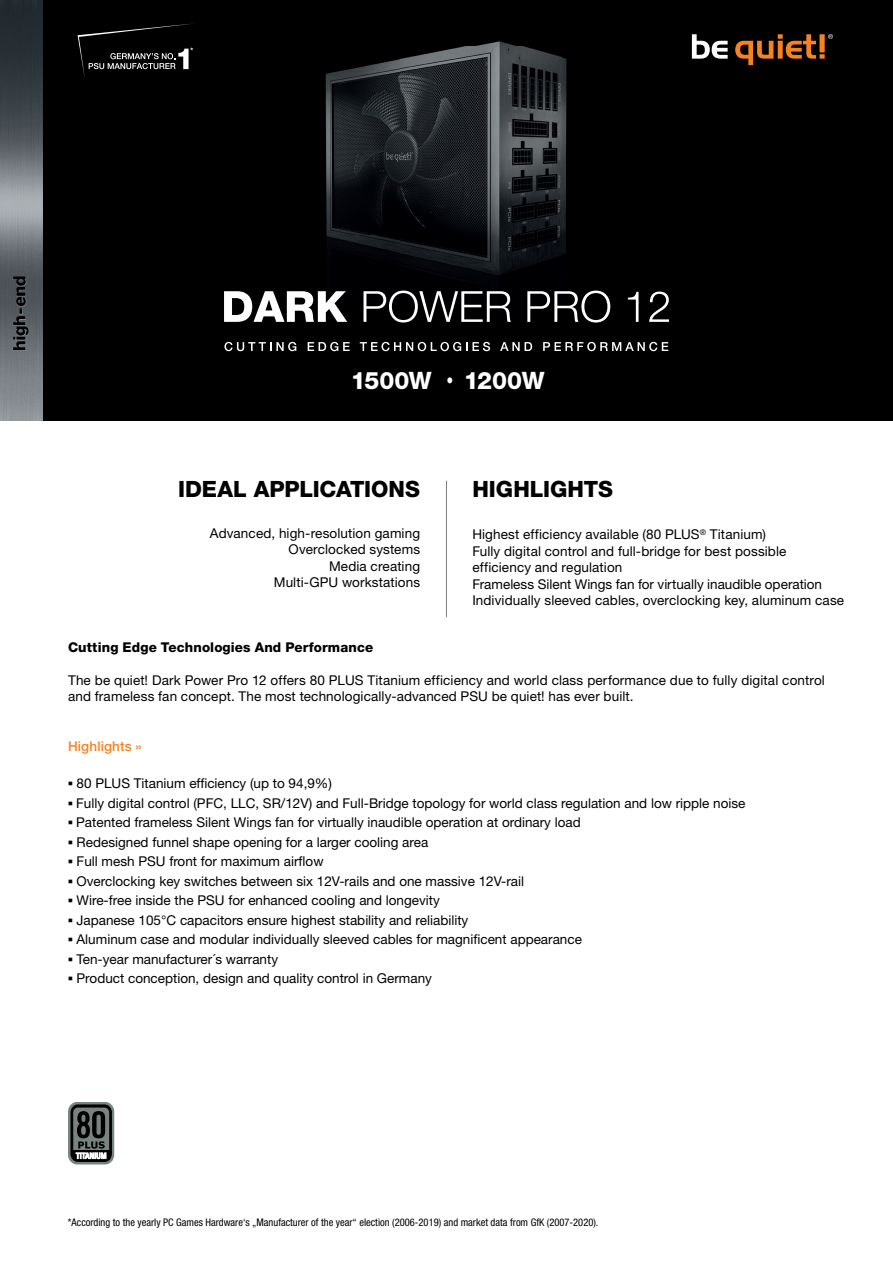
<style>
.page{position:relative;width:893px;height:1263px;background:#fff}
.page>*{position:absolute;margin:0;border:0;box-sizing:border-box;transform-origin:0 0}
.t1{font:800 24px "Helvetica Neue LT Pro";letter-spacing:-.01em;color:#fff}
.t2{font:800 22.5px "Helvetica Neue LT Pro";color:#000001}
.t3{font:13.5px/16.5px "Helvetica Neue LT Pro";color:#000001}
.t4{font:800 13.5px "Helvetica Neue LT Pro";letter-spacing:.01em;color:#000001}
.t5{font:500 13.5px "Helvetica Neue LT Pro";letter-spacing:.01em;color:#f58322}
.t6{font:condensed 10.5px "Helvetica Neue LT Pro";color:#000001}
.s1{font-family:"Arial Narrow";font-weight:400}
.s2{font-family:"Franklin Gothic";font-weight:500}
</style>
<div class="page">
<div style="left:0;top:0;width:893px;height:421px;background:#000001"></div>
<svg style="left:692px;top:34px;width:36px;height:25px"></svg>
<svg style="left:735px;top:34px;width:98px;height:31px"></svg>
<img style="left:0;top:0;width:42px;height:421px">
<hr style="left:446px;top:481px;width:1px;height:136px;background:#7c7f80">
<div style="left:68px;top:1102px;width:46px;height:62px;background:#778480;border-radius:9px"></div>
<svg style="left:70px;top:1104px;width:42px;height:58px"></svg>
<svg style="left:78px;top:23px;width:116px;height:55px"></svg>
<img style="left:325px;top:41px;width:337px;height:282px">
<svg style="left:224px;top:291px;width:123px;height:31px"></svg>
<svg style="left:364px;top:291px;width:147px;height:31px"></svg>
<svg style="left:527px;top:291px;width:83px;height:31px"></svg>
<svg style="left:628px;top:292px;width:10px;height:30px"></svg>
<svg style="left:649px;top:292px;width:20px;height:30px"></svg>
<svg style="left:224px;top:342px;width:72px;height:9px"></svg>
<svg style="left:308px;top:342px;width:42px;height:9px"></svg>
<svg style="left:360px;top:342px;width:130px;height:9px"></svg>
<svg style="left:500px;top:342px;width:32px;height:9px"></svg>
<svg style="left:543px;top:342px;width:125px;height:9px"></svg>
<h1 class="t1" style="left:351px;top:366px;width:195px">1500W <span class="s1">•</span> 1200W</h1>
<h2 class="t2" style="left:178px;top:475px;width:244px">IDEAL APPLICATIONS</h2>
<h2 class="t2" style="left:472px;top:475px;width:142px">HIGHLIGHTS</h2>
<p class="t3" style="left:210px;top:524px;width:212px;text-align:right">Advanced, high-resolution gaming<br>Overclocked systems<br>Media creating<br>Multi-GPU workstations</p>
<p class="t3" style="left:472px;top:526px;width:373px">Highest efficiency available (80 PLUS<sup>®</sup> Titanium)<br>Fully digital control and full-bridge for best possible efficiency and regulation<br>Frameless Silent Wings fan for virtually inaudible operation Individually sleeved cables, overclocking key, aluminum case</p>
<p class="t4" style="left:68px;top:639px;width:307px">Cutting Edge Technologies And Performance</p>
<p class="t3" style="left:68px;top:671px;width:758px">The be quiet! Dark Power Pro 12 offers 80 PLUS Titanium efficiency and world class performance due to fully digital control and frameless fan concept. The most technologically-advanced PSU be quiet! has ever built.</p>
<p class="t5" style="left:68px;top:738px;width:75px">Highlights »</p>
<p class="t3" style="left:68px;top:775px;width:265px"><span class="s2">▪</span> 80 PLUS Titanium efficiency (up to 94,9%)</p>
<p class="t3" style="left:68px;top:794px;width:679px"><span class="s2">▪</span> Fully digital control (PFC, LLC, SR/12V) and Full-Bridge topology for world class regulation and low ripple noise</p>
<p class="t3" style="left:68px;top:814px;width:514px"><span class="s2">▪</span> Patented frameless Silent Wings fan for virtually inaudible operation at ordinary load</p>
<p class="t3" style="left:68px;top:833px;width:362px"><span class="s2">▪</span> Redesigned funnel shape opening for a larger cooling area</p>
<p class="t3" style="left:68px;top:853px;width:257px"><span class="s2">▪</span> Full mesh PSU front for maximum airflow</p>
<p class="t3" style="left:68px;top:872px;width:458px"><span class="s2">▪</span> Overclocking key switches between six 12V-rails and one massive 12V-rail</p>
<p class="t3" style="left:68px;top:892px;width:373px"><span class="s2">▪</span> Wire-free inside the PSU for enhanced cooling and longevity</p>
<p class="t3" style="left:68px;top:911px;width:402px"><span class="s2">▪</span> Japanese 105°C capacitors ensure highest stability and reliability</p>
<p class="t3" style="left:68px;top:931px;width:515px"><span class="s2">▪</span> Aluminum case and modular individually sleeved cables for magnificent appearance</p>
<p class="t3" style="left:68px;top:950px;width:212px"><span class="s2">▪</span> Ten-year manufacturer´s warranty</p>
<p class="t3" style="left:68px;top:970px;width:365px"><span class="s2">▪</span> Product conception, design and quality control in Germany</p>
<p class="t6" style="left:68px;top:1216px;width:532px">*According to the yearly PC Games Hardware‘s „Manufacturer of the year“ election (2006-2019) and market data from GfK (2007-2020).</p>
</div>
